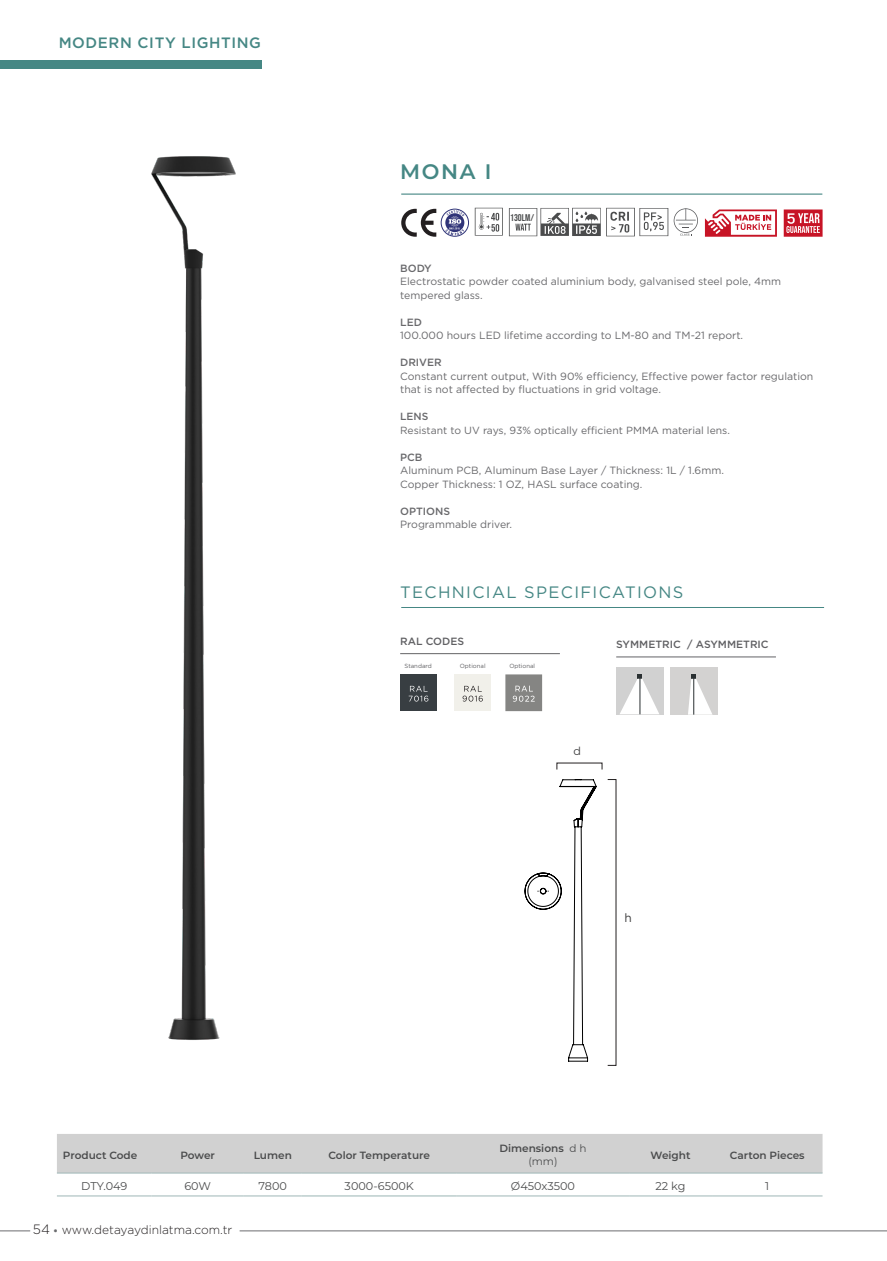
<style>
.page{position:relative;width:887px;height:1261px;background:#fff}
.page>*{position:absolute;margin:0;border:0;box-sizing:border-box;transform-origin:0 0}
.t1{font:600 21px "Montserrat";color:#458784}
.t2{font:16.5px "Gotham";letter-spacing:.08em;color:#458784}
.t3{font:500 15px "Gotham";letter-spacing:.04em;color:#458784}
.t4{font:300 12px "Gotham";color:#231f20}
.t5{font:12px "Gotham";color:#3e3e3f}
.t6{font:11.25px "Montserrat";color:#4b4c4d}
.t7{font:11.25px "Montserrat";color:#3e3e3f}
.t8{font:10.5px/13.5px "Gotham";color:#69696c}
.t9{font:600 10.5px "Montserrat";color:#4b4c4d}
.t10{font:500 10.5px "Gotham";color:#606063}
.t11{font:500 10.5px "Gotham";color:#69696c}
.t12{font:10.5px "Montserrat";color:#4b4c4d}
.t13{font:10.35px "Gotham";color:#69696c}
.t14{font:500 10.35px "Gotham";color:#69696c}
.t15{font:9.75px "Bebas Neue";color:#4b4c4d}
.t16{font:6px "Gotham";color:#606063}
.s1{font-weight:400}
.s2{font-size:13.5px}
.s3{color:#6c6d70}
</style>
<div class="page">
<hr style="left:0;top:1230px;width:30px;height:1px;background:#6c6d70">
<hr style="left:240px;top:1230px;width:647px;height:1px;background:#6c6d70">
<div style="left:0;top:60px;width:262px;height:8px;background:#458784"></div>
<hr style="left:401px;top:193px;width:421px;height:2px;background:#458784">
<div style="left:57px;top:1134px;width:765px;height:39px;background:#d1d1d1"></div>
<hr style="left:57px;top:1173px;width:95px;height:1px;background:#9fb7b7">
<hr style="left:152px;top:1173px;width:92px;height:1px;background:#9fb7b7">
<hr style="left:244px;top:1173px;width:58px;height:1px;background:#9fb7b7">
<hr style="left:302px;top:1173px;width:155px;height:1px;background:#9fb7b7">
<hr style="left:457px;top:1173px;width:172px;height:1px;background:#9fb7b7">
<hr style="left:629px;top:1173px;width:83px;height:1px;background:#9fb7b7">
<hr style="left:712px;top:1173px;width:110px;height:1px;background:#9fb7b7">
<hr style="left:57px;top:1195px;width:95px;height:1px;background:#9fb7b7">
<hr style="left:152px;top:1195px;width:92px;height:1px;background:#9fb7b7">
<hr style="left:244px;top:1195px;width:58px;height:1px;background:#9fb7b7">
<hr style="left:302px;top:1195px;width:155px;height:1px;background:#9ab4b3">
<hr style="left:457px;top:1195px;width:172px;height:1px;background:#9fb7b7">
<hr style="left:629px;top:1195px;width:83px;height:1px;background:#9fb7b7">
<hr style="left:712px;top:1195px;width:110px;height:1px;background:#9fb7b7">
<svg style="left:401px;top:209px;width:35px;height:28px"></svg>
<div style="left:441px;top:209px;width:28px;height:27px;border:1px solid #303478;border-radius:50%"></div>
<svg style="left:445px;top:210px;width:19px;height:26px"></svg>
<svg style="left:475px;top:208px;width:28px;height:28px"></svg>
<svg style="left:509px;top:208px;width:189px;height:28px"></svg>
<svg style="left:783px;top:209px;width:39px;height:28px"></svg>
<svg style="left:705px;top:209px;width:72px;height:28px"></svg>
<hr style="left:401px;top:607px;width:423px;height:1px;background:#458784">
<hr style="left:616px;top:657px;width:160px;height:1px;background:#636366">
<div style="left:670px;top:667px;width:47px;height:47px;background:#d3d2d1"></div>
<svg style="left:688px;top:674px;width:24px;height:41px"></svg>
<div style="left:616px;top:667px;width:47px;height:47px;background:#d1d1d1"></div>
<svg style="left:619px;top:674px;width:40px;height:41px"></svg>
<svg style="left:505px;top:674px;width:37px;height:37px"></svg>
<div style="left:400px;top:674px;width:37px;height:37px;background:#383e42"></div>
<svg style="left:409px;top:686px;width:19px;height:15px"></svg>
<div style="left:454px;top:674px;width:37px;height:37px;background:#f1f0ea"></div>
<svg style="left:462px;top:686px;width:21px;height:15px"></svg>
<hr style="left:400px;top:653px;width:160px;height:1px;background:#636366">
<img style="left:151px;top:156px;width:85px;height:884px">
<svg style="left:525px;top:779px;width:71px;height:282px"></svg>
<h3 class="t3" style="left:59px;top:33px;width:204px">MODERN CITY LIGHTING</h3>
<p class="t1" style="left:400px;top:157px;width:93px">MONA I</p>
<p class="t15" style="left:510px;top:212px;width:26px">130LM/</p>
<p class="t11" style="left:400px;top:261px;width:33px">BODY</p>
<p class="t8" style="left:400px;top:274px;width:382px">Electrostatic powder coated aluminium body, galvanised steel pole, 4mm tempered glass.</p>
<p class="t11" style="left:400px;top:315px;width:23px">LED</p>
<p class="t8" style="left:400px;top:328px;width:344px">100.000 hours LED lifetime according to LM-80 and TM-21 report.</p>
<p class="t11" style="left:400px;top:355px;width:43px">DRIVER</p>
<p class="t8" style="left:400px;top:369px;width:415px">Constant current output, With 90% efficiency, Effective power factor regulation that is not affected by fluctuations in grid voltage.</p>
<p class="t14" style="left:400px;top:410px;width:30px">LENS</p>
<p class="t13" style="left:400px;top:423px;width:331px">Resistant to UV rays, 93% optically efficient PMMA material lens.</p>
<p class="t11" style="left:400px;top:450px;width:24px">PCB</p>
<p class="t8" style="left:400px;top:463px;width:325px">Aluminum PCB, Aluminum Base Layer / Thickness: 1L / 1.6mm.</p>
<p class="t8" style="left:400px;top:477px;width:244px">Copper Thickness: 1 OZ, HASL surface coating.</p>
<p class="t11" style="left:400px;top:504px;width:52px">OPTIONS</p>
<p class="t8" style="left:400px;top:517px;width:113px">Programmable driver.</p>
<p class="t2" style="left:400px;top:581px;width:285px">TECHNICIAL SPECIFICATIONS</p>
<p class="t10" style="left:400px;top:634px;width:65px">RAL CODES</p>
<p class="t16" style="left:404px;top:662px;width:29px">Standard</p>
<p class="t16" style="left:460px;top:662px;width:27px">Optional</p>
<p class="t16" style="left:509px;top:662px;width:27px">Optional</p>
<p class="t10" style="left:616px;top:637px;width:154px">SYMMETRIC / ASYMMETRIC</p>
<p class="t7" style="left:573px;top:744px;width:9px">d</p>
<p class="t5" style="left:624px;top:910px;width:9px">h</p>
<p class="t9" style="left:63px;top:1147px;width:76px">Product Code</p>
<p class="t9" style="left:180px;top:1147px;width:36px">Power</p>
<p class="t9" style="left:254px;top:1147px;width:40px">Lumen</p>
<p class="t9" style="left:328px;top:1147px;width:103px">Color Temperature</p>
<p class="t9" style="left:499px;top:1141px;width:89px">Dimensions <span class="s1">d h</span></p>
<p class="t12" style="left:528px;top:1154px;width:31px">(mm)</p>
<p class="t9" style="left:650px;top:1147px;width:41px">Weight</p>
<p class="t9" style="left:730px;top:1147px;width:76px">Carton Pieces</p>
<p class="t6" style="left:81px;top:1178px;width:48px">DTY.049</p>
<p class="t6" style="left:184px;top:1178px;width:28px">60W</p>
<p class="t6" style="left:258px;top:1178px;width:30px">7800</p>
<p class="t6" style="left:345px;top:1178px;width:71px">3000-6500K</p>
<p class="t6" style="left:511px;top:1178px;width:66px">Ø450x3500</p>
<p class="t6" style="left:655px;top:1178px;width:31px">22 kg</p>
<p class="t6" style="left:765px;top:1178px;width:6px">1</p>
<p class="t4" style="left:33px;top:1221px;width:201px"><span class="s2">54</span> <span class="s3">•</span> www.detayaydinlatma.com.tr</p>
</div>
